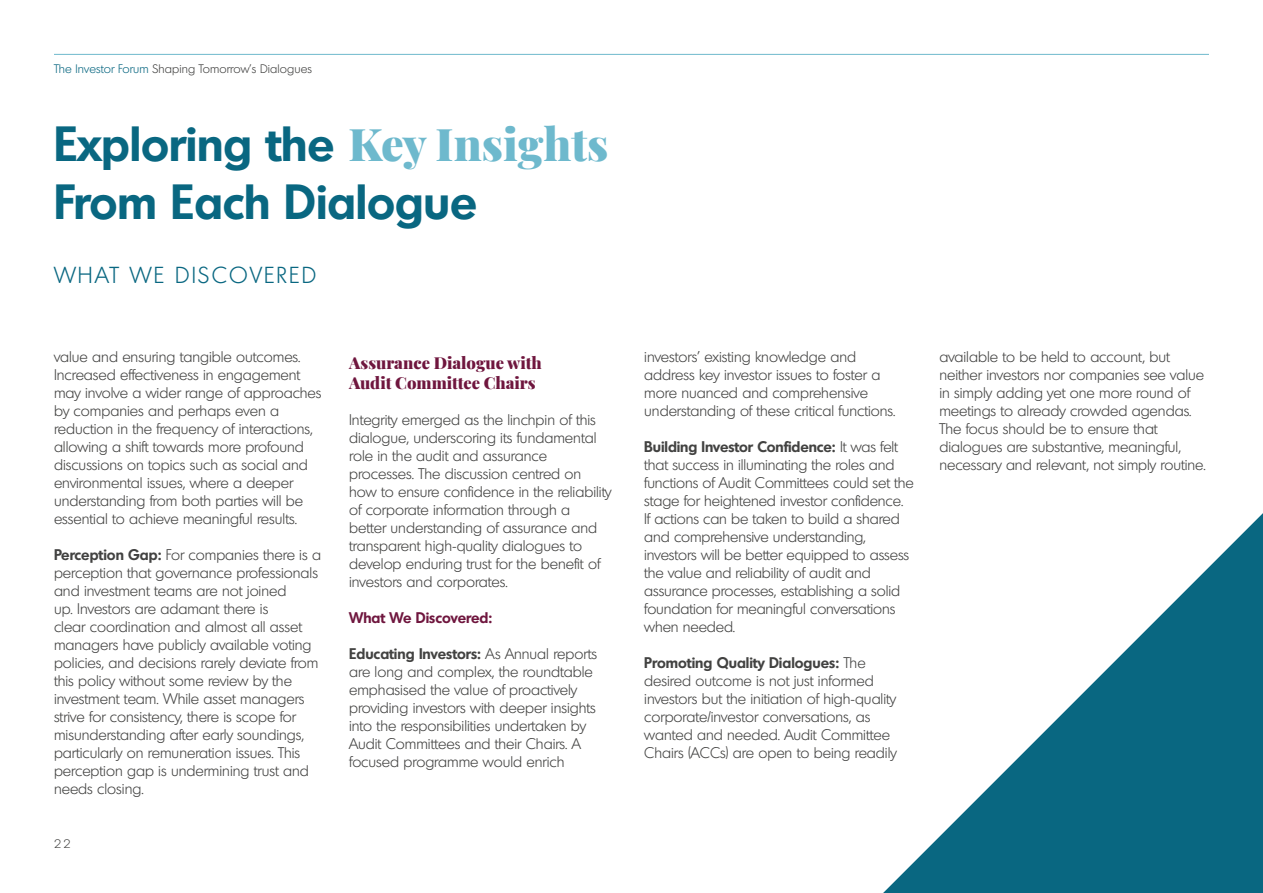
<style>
.page{position:relative;width:1263px;height:893px;background:#fff}
.page>*{position:absolute;margin:0;border:0;box-sizing:border-box;transform-origin:0 0}
.t1{font:700 48px/57.6px "Montreal Serial";color:#096781}
.t2{font:300 22.5px "Montreal Serial";letter-spacing:.1em;color:#096781}
.t3{font:900 16.5px/19.8px "Playfair Display";color:#6f163e}
.t4{font:300 15px/18px "Montreal Serial";color:#424241}
.t5{font:700 15px "Montreal Serial";color:#6f163e}
.t6{font:300 12px "Montreal Serial";letter-spacing:.01em;color:#424241}
.s1{color:#096781}
.s2{font-family:"Playfair Display";font-weight:900;font-size:45px;color:#6eb9cd}
.s3{font-weight:700}
</style>
<div class="page">
<hr style="left:54px;top:54px;width:1155px;height:1px;background:#6eb9cd">
<svg style="left:883px;top:513px;width:380px;height:380px"></svg>
<p class="t6" style="left:54px;top:62px;width:259px"><span class="s1">The Investor Forum</span> Shaping Tomorrow’s Dialogues</p>
<h1 class="t1" style="left:54px;top:113px;width:556px">Exploring the <span class="s2">Key Insights<br></span>From Each Dialogue</h1>
<h2 class="t2" style="left:54px;top:261px;width:264px">WHAT WE DISCOVERED</h2>
<p class="t4" style="left:54px;top:347px;width:269px">value and ensuring tangible outcomes.<br>Increased effectiveness in engagement may involve a wider range of approaches by companies and perhaps even a reduction in the frequency of interactions, allowing a shift towards more profound discussions on topics such as social and environmental issues, where a deeper understanding from both parties will be essential to achieve meaningful results.</p>
<p class="t4" style="left:54px;top:545px;width:269px"><span class="s3">Perception Gap:</span> For companies there is a perception that governance professionals and investment teams are not joined<br>up. Investors are adamant there is<br>clear coordination and almost all asset managers have publicly available voting policies, and decisions rarely deviate from this policy without some review by the investment team. While asset managers strive for consistency, there is scope for misunderstanding after early soundings, particularly on remuneration issues. This perception gap is undermining trust and needs closing.</p>
<p class="t6" style="left:54px;top:836px;width:18px">22</p>
<p class="t3" style="left:349px;top:351px;width:194px">Assurance Dialogue with<br>Audit Committee Chairs</p>
<p class="t4" style="left:349px;top:410px;width:264px">Integrity emerged as the linchpin of this dialogue, underscoring its fundamental role in the audit and assurance processes. The discussion centred on how to ensure confidence in the reliability of corporate information through a<br>better understanding of assurance and transparent high-quality dialogues to develop enduring trust for the benefit of investors and corporates.</p>
<p class="t5" style="left:349px;top:607px;width:145px">What We Discovered:</p>
<p class="t4" style="left:349px;top:644px;width:249px"><span class="s3">Educating Investors:</span> As Annual reports are long and complex, the roundtable emphasised the value of proactively providing investors with deeper insights into the responsibilities undertaken by Audit Committees and their Chairs. A focused programme would enrich</p>
<p class="t4" style="left:644px;top:347px;width:253px">investors’ existing knowledge and address key investor issues to foster a more nuanced and comprehensive understanding of these critical functions.</p>
<p class="t4" style="left:644px;top:437px;width:271px"><span class="s3">Building Investor Confidence:</span> It was felt that success in illuminating the roles and functions of Audit Committees could set the stage for heightened investor confidence.<br>If actions can be taken to build a shared and comprehensive understanding, investors will be better equipped to assess the value and reliability of audit and assurance processes, establishing a solid foundation for meaningful conversations when needed.</p>
<p class="t4" style="left:644px;top:653px;width:254px"><span class="s3">Promoting Quality Dialogues:</span> The desired outcome is not just informed investors but the initiation of high-quality corporate/investor conversations, as wanted and needed. Audit Committee Chairs (ACCs) are open to being readily</p>
<p class="t4" style="left:939px;top:347px;width:268px">available to be held to account, but neither investors nor companies see value in simply adding yet one more round of meetings to already crowded agendas.<br>The focus should be to ensure that dialogues are substantive, meaningful, necessary and relevant, not simply routine.</p>
</div>
